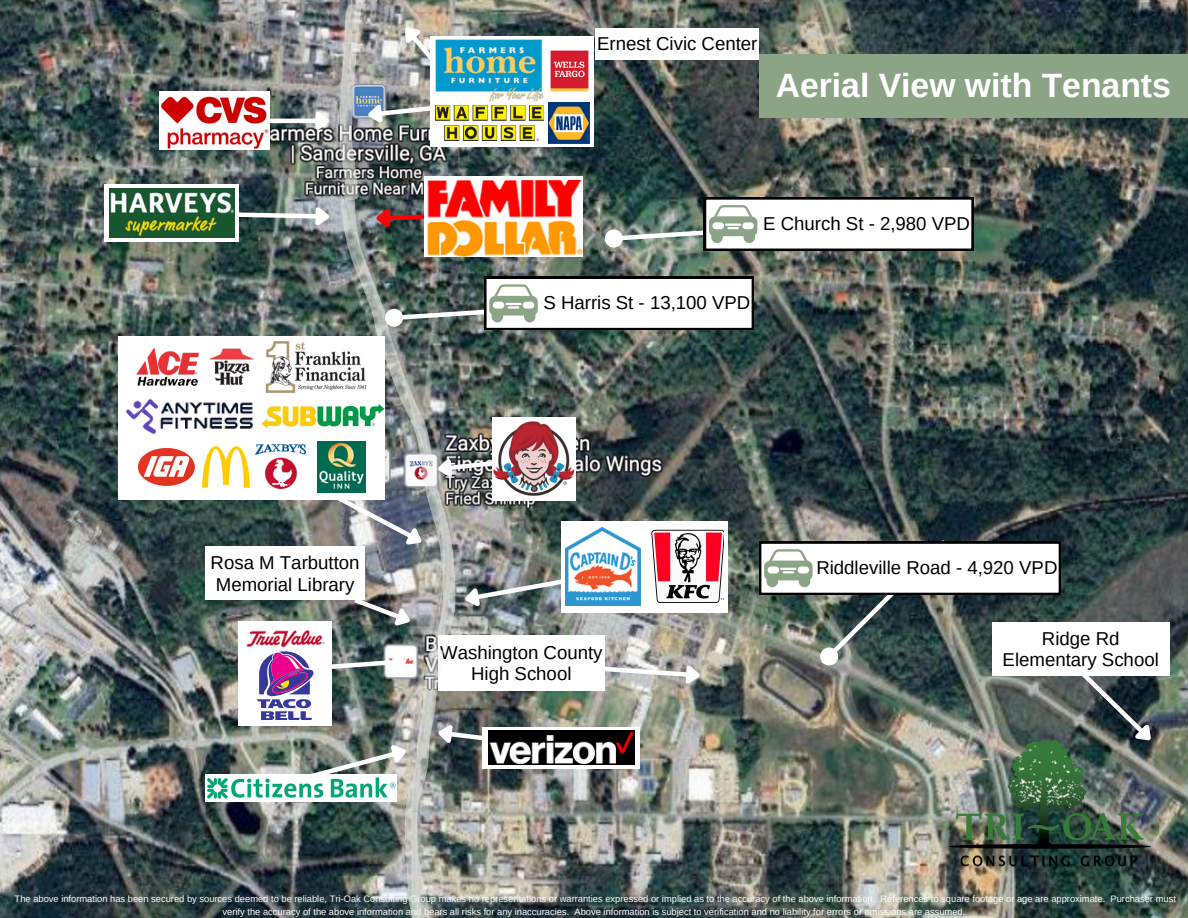
<style>
.page{position:relative;width:1188px;height:918px;background:#fff}
.page>*{position:absolute;margin:0;border:0;box-sizing:border-box;transform-origin:0 0}
.t1{font:700 33.75px "Arimo";color:#fff}
.t2{font:18.6px/21.3px "Arimo";color:#000;text-align:center}
.t3{font:9.3px/13px "Arimo";color:#fff;text-align:center}
</style>
<div class="page">
<img style="left:0;top:0;width:1188px;height:918px">
<div style="left:992px;top:622px;width:178px;height:53px;background:#fff"></div>
<img style="left:340px;top:198px;width:116px;height:450px">
<svg style="left:349px;top:594px;width:70px;height:44px;background:#67706e"></svg>
<div style="left:205px;top:547px;width:160px;height:53px;background:#fff"></div>
<svg style="left:371px;top:202px;width:54px;height:30px;background:#6d4a4a"></svg>
<img style="left:425px;top:177px;width:157px;height:80px">
<img style="left:160px;top:402px;width:337px;height:156px">
<img style="left:457px;top:577px;width:110px;height:36px">
<div style="left:596px;top:28px;width:163px;height:32px;background:#fff"></div>
<svg style="left:605px;top:657px;width:101px;height:34px"></svg>
<div style="left:438px;top:635px;width:167px;height:56px;background:#fff"></div>
<svg style="left:239px;top:203px;width:96px;height:29px"></svg>
<div style="left:759px;top:54px;width:429px;height:64px;background:#8ca486"></div>
<img style="left:759px;top:536px;width:404px;height:219px">
<img style="left:950px;top:740px;width:200px;height:136px">
<div style="left:119px;top:336px;width:266px;height:163px;background:#fff"></div>
<img style="left:261px;top:404px;width:124px;height:25px">
<img style="left:125px;top:398px;width:129px;height:37px">
<img style="left:137px;top:349px;width:61px;height:36px">
<img style="left:209px;top:348px;width:45px;height:37px">
<img style="left:265px;top:342px;width:102px;height:51px">
<img style="left:138px;top:449px;width:57px;height:37px">
<img style="left:202px;top:446px;width:48px;height:42px">
<img style="left:256px;top:445px;width:51px;height:44px">
<img style="left:317px;top:442px;width:48px;height:50px">
<img style="left:492px;top:418px;width:84px;height:83px">
<div style="left:105px;top:184px;width:134px;height:57px;background:#fff"></div>
<img style="left:109px;top:188px;width:125px;height:50px">
<div style="left:561px;top:521px;width:167px;height:91px;background:#fff"></div>
<img style="left:565px;top:527px;width:76px;height:79px">
<img style="left:652px;top:529px;width:72px;height:74px">
<div style="left:483px;top:727px;width:157px;height:42px;background:linear-gradient(to right,#fff,#fff)"></div>
<img style="left:488px;top:731px;width:146px;height:33px">
<svg style="left:444px;top:716px;width:44px;height:32px"></svg>
<img style="left:239px;top:737px;width:166px;height:63px">
<img style="left:205px;top:775px;width:192px;height:27px">
<div style="left:239px;top:621px;width:93px;height:105px;background:#fff"></div>
<img style="left:246px;top:630px;width:79px;height:18px">
<img style="left:234px;top:648px;width:171px;height:72px">
<div style="left:607px;top:232px;width:14px;height:13px;background:#fff;border-radius:50%"></div>
<div style="left:605px;top:229px;width:18px;height:19px;border:4px solid #fff;border-radius:50%"></div>
<svg style="left:618px;top:197px;width:356px;height:53px"></svg>
<svg style="left:405px;top:648px;width:39px;height:270px;background:#aaaca7"></svg>
<svg style="left:340px;top:4px;width:21px;height:196px;background:#a6a9aa"></svg>
<img style="left:361px;top:14px;width:136px;height:114px">
<div style="left:431px;top:37px;width:163px;height:110px;background:#fff"></div>
<img style="left:436px;top:40px;width:108px;height:62px">
<img style="left:551px;top:51px;width:38px;height:41px">
<img style="left:435px;top:106px;width:109px;height:35px">
<img style="left:549px;top:103px;width:41px;height:41px">
<hr style="left:193px;top:119px;width:124px;height:4px;background:#fff">
<svg style="left:311px;top:108px;width:23px;height:29px"></svg>
<img style="left:160px;top:91px;width:110px;height:59px">
<div style="left:387px;top:311px;width:14px;height:14px;background:#fff;border-radius:50%"></div>
<div style="left:385px;top:309px;width:18px;height:18px;border:4px solid #fff;border-radius:50%"></div>
<svg style="left:398px;top:277px;width:356px;height:53px"></svg>
<h1 class="t2" style="left:597px;top:33px;width:162px">Ernest Civic Center</h1>
<p class="t1" style="left:776px;top:66px;width:397px">Aerial View with Tenants</p>
<p class="t2" style="left:763px;top:213px;width:208px">E Church St - 2,980 VPD</p>
<p class="t2" style="left:544px;top:292px;width:208px">S Harris St - 13,100 VPD</p>
<p class="t2" style="left:211px;top:552px;width:150px;text-align:left">Rosa M Tarbutton<br>Memorial Library</p>
<p class="t2" style="left:440px;top:642px;width:164px">Washington County<br>High School</p>
<p class="t2" style="left:816px;top:557px;width:243px">Riddleville Road - 4,920 VPD</p>
<h2 class="t2" style="left:1003px;top:627px;width:158px">Ridge Rd<br>Elementary School</h2>
<p class="t3" style="left:15px;top:892px;width:1163px">The above information has been secured by sources deemed to be reliable, Tri-Oak Consulting Group makes no representations or warranties expressed or implied as to the accuracy of the above information. References to square footage or age are approximate. Purchaser must verify the accuracy of the above information and bears all risks for any inaccuracies. Above information is subject to verification and no liability for errors or omissions are assumed.</p>
</div>
